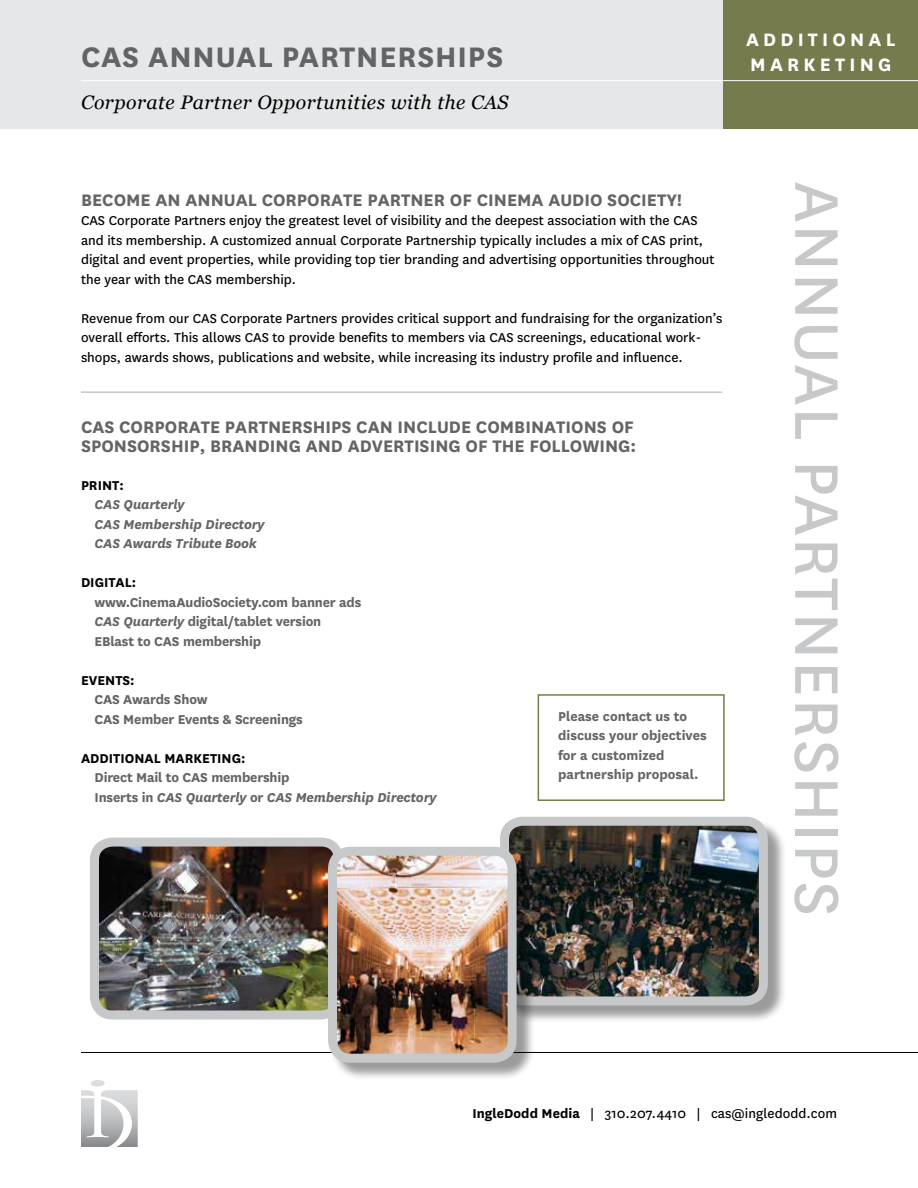
<style>
.page{position:relative;width:918px;height:1188px;background:#fff}
.page>*{position:absolute;margin:0;border:0;box-sizing:border-box;transform-origin:0 0}
.t1{font:72px "National";letter-spacing:.025em;color:#c7c8ca}
.t2{font:700 33px "National";letter-spacing:.025em;color:#636466}
.t3{font:700 21px/25.2px "National";letter-spacing:.2em;color:#fff}
.t4{font:700 19.5px/19.5px "National";color:#636466}
.t5{font:italic 19.5px "Georgia";letter-spacing:.025em;color:#000}
.t6{font:15px/19.5px "National";color:#000}
.t7{font:700 15px/19.5px "National";letter-spacing:-.01em;color:#636466}
.t8{font:italic 700 15px/19.5px "National";letter-spacing:-.01em;color:#636466}
.t9{font:700 15px "National";color:#000}
.s1{font-style:italic}
.s2{font-weight:700}
</style>
<div class="page">
<div style="left:0;top:0;width:918px;height:129px;background:#e6e7e8"></div>
<div style="left:724px;top:0;width:194px;height:129px;background:#767b4d"></div>
<hr style="left:81px;top:80px;width:837px;height:1px;background:#fff">
<hr style="left:81px;top:1052px;width:837px;height:1px;background:#000">
<svg style="left:81px;top:1080px;width:57px;height:67px"></svg>
<hr style="left:81px;top:391px;width:641px;height:2px;background:#c7c8ca">
<div style="left:502px;top:819px;width:284px;height:205px;background:#000;opacity:.4"></div>
<img style="left:505px;top:821px;width:258px;height:180px">
<div style="left:500px;top:817px;width:268px;height:188px;border:9px solid #c7c8ca;border-radius:18px"></div>
<img style="left:100px;top:848px;width:234px;height:162px">
<div style="left:90px;top:838px;width:254px;height:182px;border:9px solid #c7c8ca;border-radius:18px"></div>
<div style="left:330px;top:849px;width:205px;height:232px;background:#000;opacity:.4"></div>
<img style="left:333px;top:851px;width:179px;height:202px">
<div style="left:328px;top:847px;width:189px;height:216px;border:9px solid #c7c8ca;border-radius:18px"></div>
<div style="left:538px;top:694px;width:187px;height:107px;border:2px solid #767b4d"></div>
<h2 class="t2" style="left:81px;top:33px;width:424px">CAS ANNUAL PARTNERSHIPS</h2>
<h3 class="t5" style="left:81px;top:88px;width:429px">Corporate Partner Opportunities with the CAS</h3>
<h3 class="t3" style="left:746px;top:25px;width:151px">ADDITIONAL<br>MARKETING</h3>
<h3 class="t4" style="left:81px;top:189px;width:602px">BECOME AN ANNUAL CORPORATE PARTNER OF CINEMA AUDIO SOCIETY!</h3>
<p class="t6" style="left:81px;top:210px;width:635px">CAS Corporate Partners enjoy the greatest level of visibility and the deepest association with the CAS and its membership. A customized annual Corporate Partnership typically includes a mix of CAS print, digital and event properties, while providing top tier branding and advertising opportunities throughout the year with the CAS membership.</p>
<p class="t6" style="left:81px;top:308px;width:643px">Revenue from our CAS Corporate Partners provides critical support and fundraising for the organization’s overall efforts. This allows CAS to provide benefits to members via CAS screenings, educational work&shy;shops, awards shows, publications and website, while increasing its industry profile and influence.</p>
<h3 class="t4" style="left:81px;top:415px;width:557px">CAS CORPORATE PARTNERSHIPS CAN INCLUDE COMBINATIONS OF<br>SPONSORSHIP, BRANDING AND ADVERTISING OF THE FOLLOWING:</h3>
<p class="t9" style="left:81px;top:474px;width:44px">PRINT:</p>
<p class="t8" style="left:94px;top:494px;width:172px">CAS Quarterly<br>CAS Membership Directory<br>CAS Awards Tribute Book</p>
<p class="t9" style="left:81px;top:572px;width:57px">DIGITAL:</p>
<p class="t7" style="left:94px;top:591px;width:268px">www.CinemaAudioSociety.com banner ads<br><span class="s1">CAS Quarterly</span> digital/tablet version<br>EBlast to CAS membership</p>
<p class="t9" style="left:81px;top:669px;width:55px">EVENTS:</p>
<p class="t7" style="left:94px;top:689px;width:210px">CAS Awards Show<br>CAS Member Events &amp; Screenings</p>
<p class="t9" style="left:81px;top:747px;width:166px">ADDITIONAL MARKETING:</p>
<p class="t7" style="left:95px;top:767px;width:343px">Direct Mail to CAS membership<br>Inserts in <span class="s1">CAS Quarterly</span> or <span class="s1">CAS Membership Directory</span></p>
<p class="t7" style="left:558px;top:706px;width:150px">Please contact us to discuss your objectives for a customized partnership proposal.</p>
<h1 class="t1" style="left:865px;top:182px;width:736px;rotate:90deg">ANNUAL PARTNERSHIPS</h1>
<p class="t6" style="left:472px;top:1103px;width:366px"><span class="s2">IngleDodd Media</span> | 310.207.4410 | cas@ingledodd.com</p>
</div>
